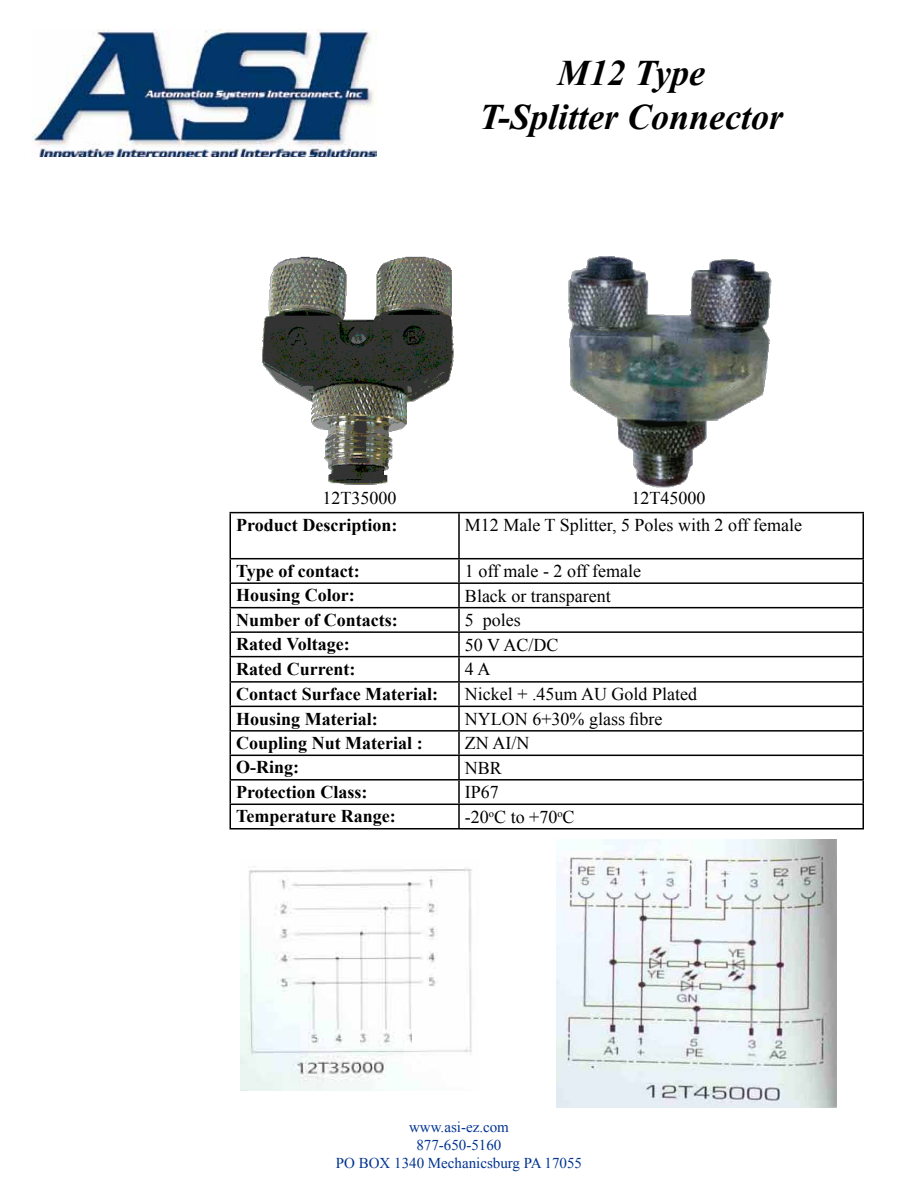
<style>
.page{position:relative;width:918px;height:1188px;background:#fff}
.page>*{position:absolute;margin:0;border:0;box-sizing:border-box;transform-origin:0 0}
.t1{font:italic 700 36px/43.2px "Times New Roman";color:#000;text-align:center}
.t2{font:700 18px "Times New Roman";color:#000}
.t3{font:18px "Times New Roman";color:#000}
.t4{font:15px/18px "Times New Roman";color:#003491;text-align:center}
</style>
<div class="page">
<img style="left:32px;top:30px;width:344px;height:126px">
<hr style="left:230px;top:512px;width:229px;height:1px;background:#000">
<hr style="left:230px;top:513px;width:1px;height:45px;background:#000">
<hr style="left:459px;top:512px;width:405px;height:1px;background:#000">
<hr style="left:458px;top:513px;width:2px;height:45px;background:#000">
<hr style="left:862px;top:513px;width:2px;height:45px;background:#000">
<hr style="left:230px;top:558px;width:229px;height:1px;background:#000">
<hr style="left:459px;top:558px;width:405px;height:1px;background:#000">
<hr style="left:458px;top:559px;width:2px;height:23px;background:#000">
<hr style="left:862px;top:559px;width:2px;height:23px;background:#000">
<hr style="left:230px;top:582px;width:229px;height:2px;background:#000">
<hr style="left:459px;top:582px;width:405px;height:2px;background:#000">
<hr style="left:458px;top:584px;width:2px;height:23px;background:#000">
<hr style="left:862px;top:584px;width:2px;height:23px;background:#000">
<hr style="left:230px;top:607px;width:229px;height:1px;background:#000">
<hr style="left:459px;top:607px;width:405px;height:1px;background:#000">
<hr style="left:458px;top:608px;width:2px;height:23px;background:#000">
<hr style="left:862px;top:608px;width:2px;height:23px;background:#000">
<hr style="left:230px;top:631px;width:229px;height:2px;background:#000">
<hr style="left:459px;top:631px;width:405px;height:2px;background:#000">
<hr style="left:458px;top:633px;width:2px;height:23px;background:#000">
<hr style="left:862px;top:633px;width:2px;height:23px;background:#000">
<hr style="left:230px;top:656px;width:229px;height:1px;background:#000">
<hr style="left:459px;top:656px;width:405px;height:1px;background:#000">
<hr style="left:458px;top:657px;width:2px;height:24px;background:#000">
<hr style="left:862px;top:657px;width:2px;height:24px;background:#000">
<hr style="left:230px;top:681px;width:229px;height:2px;background:#000">
<hr style="left:459px;top:681px;width:405px;height:2px;background:#000">
<hr style="left:458px;top:683px;width:2px;height:23px;background:#000">
<hr style="left:862px;top:683px;width:2px;height:23px;background:#000">
<hr style="left:230px;top:706px;width:229px;height:1px;background:#000">
<hr style="left:459px;top:706px;width:405px;height:1px;background:#000">
<hr style="left:458px;top:707px;width:2px;height:23px;background:#000">
<hr style="left:862px;top:707px;width:2px;height:23px;background:#000">
<hr style="left:230px;top:730px;width:229px;height:2px;background:#000">
<hr style="left:459px;top:730px;width:405px;height:2px;background:#000">
<hr style="left:458px;top:732px;width:2px;height:23px;background:#000">
<hr style="left:862px;top:732px;width:2px;height:23px;background:#000">
<hr style="left:230px;top:755px;width:229px;height:1px;background:#000">
<hr style="left:459px;top:755px;width:405px;height:1px;background:#000">
<hr style="left:458px;top:756px;width:2px;height:23px;background:#000">
<hr style="left:862px;top:756px;width:2px;height:23px;background:#000">
<hr style="left:230px;top:779px;width:229px;height:2px;background:#000">
<hr style="left:459px;top:779px;width:405px;height:2px;background:#000">
<hr style="left:458px;top:781px;width:2px;height:23px;background:#000">
<hr style="left:862px;top:781px;width:2px;height:23px;background:#000">
<hr style="left:230px;top:804px;width:229px;height:1px;background:#000">
<svg style="left:230px;top:559px;width:1px;height:269px"></svg>
<hr style="left:459px;top:804px;width:405px;height:1px;background:#000">
<hr style="left:458px;top:805px;width:2px;height:23px;background:#000">
<hr style="left:862px;top:805px;width:2px;height:23px;background:#000">
<hr style="left:230px;top:828px;width:229px;height:2px;background:#000">
<hr style="left:459px;top:828px;width:405px;height:2px;background:#000">
<img style="left:262px;top:256px;width:192px;height:229px">
<img style="left:568px;top:256px;width:204px;height:231px">
<img style="left:556px;top:840px;width:280px;height:268px">
<img style="left:240px;top:866px;width:232px;height:224px">
<h1 class="t1" style="left:480px;top:51px;width:305px">M12 Type<br>T-Splitter Connector</h1>
<p class="t3" style="left:322px;top:486px;width:75px">12T35000</p>
<p class="t3" style="left:632px;top:486px;width:75px">12T45000</p>
<p class="t2" style="left:236px;top:512px;width:163px">Product Description:</p>
<p class="t3" style="left:465px;top:513px;width:339px">M12 Male T Splitter, 5 Poles with 2 off female</p>
<p class="t2" style="left:236px;top:558px;width:125px">Type of contact:</p>
<p class="t3" style="left:465px;top:559px;width:178px">1 off male - 2 off female</p>
<p class="t2" style="left:236px;top:583px;width:120px">Housing Color:</p>
<p class="t3" style="left:465px;top:584px;width:147px">Black or transparent</p>
<p class="t2" style="left:236px;top:607px;width:163px">Number of Contacts:</p>
<p class="t3" style="left:465px;top:608px;width:57px">5 poles</p>
<p class="t2" style="left:236px;top:632px;width:115px">Rated Voltage:</p>
<p class="t3" style="left:465px;top:633px;width:95px">50 V AC/DC</p>
<p class="t2" style="left:236px;top:656px;width:121px">Rated Current:</p>
<p class="t3" style="left:465px;top:657px;width:27px">4 A</p>
<p class="t2" style="left:236px;top:682px;width:203px">Contact Surface Material:</p>
<p class="t3" style="left:465px;top:682px;width:234px">Nickel + .45um AU Gold Plated</p>
<p class="t2" style="left:236px;top:706px;width:143px">Housing Material:</p>
<p class="t3" style="left:465px;top:707px;width:199px">NYLON 6+30% glass fibre</p>
<p class="t2" style="left:236px;top:731px;width:188px">Coupling Nut Material :</p>
<p class="t3" style="left:465px;top:731px;width:66px">ZN AI/N</p>
<p class="t2" style="left:236px;top:755px;width:64px">O-Ring:</p>
<p class="t3" style="left:465px;top:756px;width:39px">NBR</p>
<p class="t2" style="left:236px;top:780px;width:133px">Protection Class:</p>
<p class="t3" style="left:465px;top:780px;width:36px">IP67</p>
<p class="t2" style="left:236px;top:804px;width:161px">Temperature Range:</p>
<p class="t3" style="left:465px;top:805px;width:111px">-20<sup>o</sup>C to +70<sup>o</sup>C</p>
<p class="t4" style="left:336px;top:1118px;width:248px">www.asi-ez.com<br>877-650-5160<br>PO BOX 1340 Mechanicsburg PA 17055</p>
</div>
